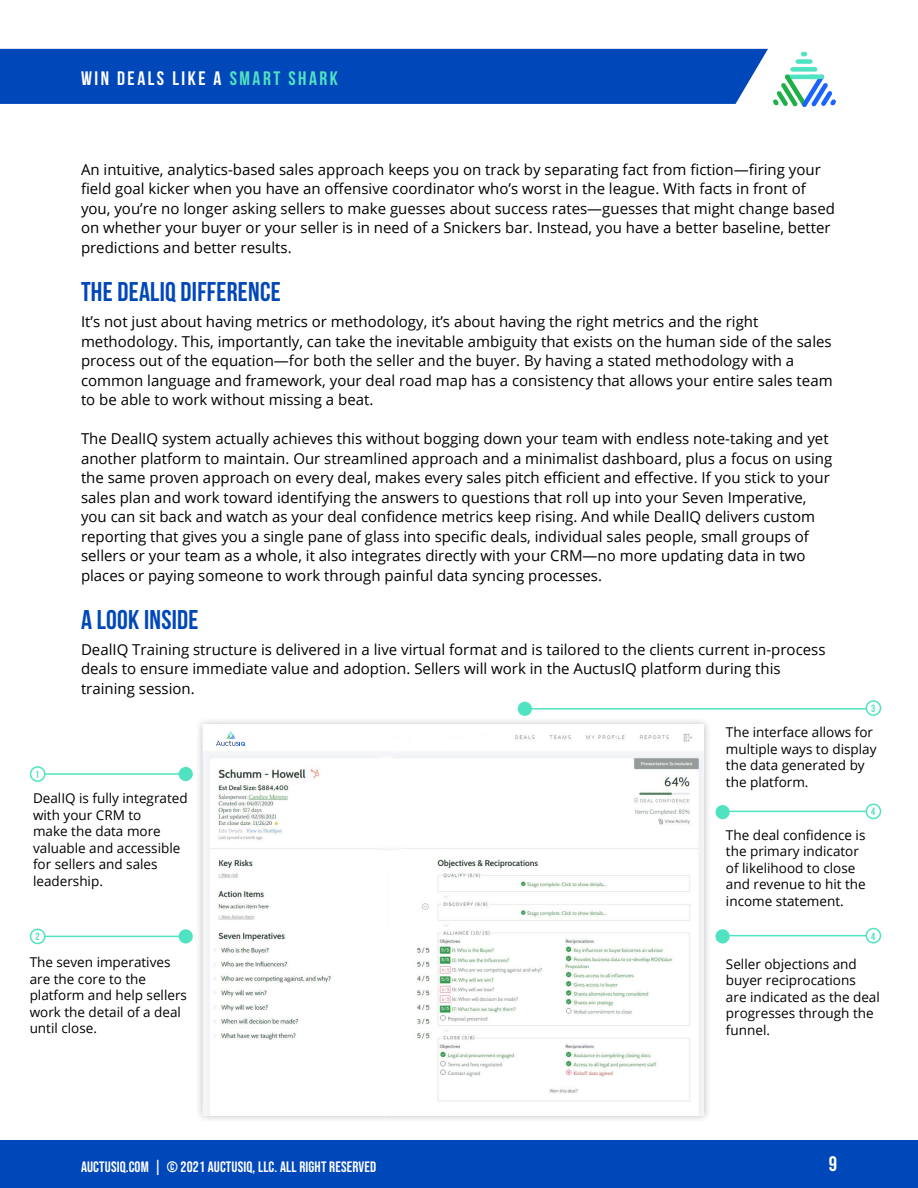
<style>
.page{position:relative;width:918px;height:1188px;background:#fff}
.page>*{position:absolute;margin:0;border:0;box-sizing:border-box;transform-origin:0 0}
.t1{font:700 27.15px "Bebas Neue";letter-spacing:.01em;color:#0047ba}
.t2{font:700 21px "Bebas Neue";color:#fff}
.t3{font:700 19.5px "Bebas Neue";letter-spacing:.13em;color:#fff}
.t4{font:15px/19.5px "Open Sans";color:#000}
.t5{font:15px "Bebas Neue";letter-spacing:.01em;color:#fff}
.t6{font:13.5px/16.5px "Open Sans";color:#000}
.t7{font:700 10.5px "Bebas Neue";color:#50e3c2}
.s1{color:#50e3c2}
</style>
<div class="page">
<div style="left:0;top:1140px;width:918px;height:48px;background:#0047ba"></div>
<svg style="left:0;top:49px;width:836px;height:58px;background:#2060c2"></svg>
<div style="left:195px;top:717px;width:516px;height:406px;background:#000;opacity:.25"></div>
<img style="left:203px;top:724px;width:501px;height:392px">
<div style="left:179px;top:767px;width:14px;height:14px;background:#50e3c2;border-radius:50%"></div>
<hr style="left:42px;top:773px;width:146px;height:2px;background:#50e3c2">
<div style="left:31px;top:767px;width:14px;height:14px;background:#fff;border-radius:50%"></div>
<div style="left:30px;top:766px;width:16px;height:16px;border:2px solid #50e3c2;border-radius:50%"></div>
<div style="left:179px;top:929px;width:14px;height:15px;background:#50e3c2;border-radius:50%"></div>
<hr style="left:42px;top:936px;width:146px;height:1px;background:#50e3c2">
<div style="left:31px;top:929px;width:14px;height:15px;background:#fff;border-radius:50%"></div>
<div style="left:30px;top:929px;width:16px;height:15px;border:2px solid #50e3c2;border-radius:50%"></div>
<div style="left:518px;top:702px;width:14px;height:14px;background:#50e3c2;border-radius:50%"></div>
<hr style="left:525px;top:708px;width:356px;height:2px;background:#50e3c2">
<div style="left:866px;top:701px;width:15px;height:14px;background:#fff;border-radius:50%"></div>
<div style="left:866px;top:700px;width:15px;height:16px;border:2px solid #50e3c2;border-radius:50%"></div>
<div style="left:715px;top:805px;width:15px;height:14px;background:#50e3c2;border-radius:50%"></div>
<hr style="left:727px;top:811px;width:148px;height:1px;background:#50e3c2">
<div style="left:866px;top:804px;width:15px;height:14px;background:#fff;border-radius:50%"></div>
<div style="left:866px;top:804px;width:15px;height:15px;border:2px solid #50e3c2;border-radius:50%"></div>
<div style="left:715px;top:929px;width:15px;height:15px;background:#50e3c2;border-radius:50%"></div>
<hr style="left:727px;top:935px;width:148px;height:1px;background:#50e3c2">
<div style="left:866px;top:929px;width:15px;height:14px;background:#fff;border-radius:50%"></div>
<div style="left:866px;top:928px;width:15px;height:16px;border:2px solid #50e3c2;border-radius:50%"></div>
<svg style="left:206px;top:727px;width:40px;height:23px"></svg>
<h3 class="t3" style="left:81px;top:67px;width:259px">WIN DEALS LIKE A <span class="s1">SMART SHARK</span></h3>
<p class="t4" style="left:81px;top:159px;width:756px">An intuitive, analytics-based sales approach keeps you on track by separating fact from fiction—firing your field goal kicker when you have an offensive coordinator who’s worst in the league. With facts in front of you, you’re no longer asking sellers to make guesses about success rates—guesses that might change based on whether your buyer or your seller is in need of a Snickers bar. Instead, you have a better baseline, better predictions and better results.</p>
<h1 class="t1" style="left:81px;top:277px;width:201px">THE DEALIQ DIFFERENCE</h1>
<p class="t4" style="left:81px;top:312px;width:753px">It’s not just about having metrics or methodology, it’s about having the right metrics and the right methodology. This, importantly, can take the inevitable ambiguity that exists on the human side of the sales process out of the equation—for both the seller and the buyer. By having a stated methodology with a common language and framework, your deal road map has a consistency that allows your entire sales team to be able to work without missing a beat.</p>
<p class="t4" style="left:81px;top:429px;width:753px">The DealIQ system actually achieves this without bogging down your team with endless note-taking and yet another platform to maintain. Our streamlined approach and a minimalist dashboard, plus a focus on using the same proven approach on every deal, makes every sales pitch efficient and effective. If you stick to your sales plan and work toward identifying the answers to questions that roll up into your Seven Imperative, you can sit back and watch as your deal confidence metrics keep rising. And while DealIQ delivers custom reporting that gives you a single pane of glass into specific deals, individual sales people, small groups of sellers or your team as a whole, it also integrates directly with your CRM—no more updating data in two places or paying someone to work through painful data syncing processes.</p>
<h1 class="t1" style="left:81px;top:604px;width:119px">A LOOK INSIDE</h1>
<p class="t4" style="left:81px;top:639px;width:746px">DealIQ Training structure is delivered in a live virtual format and is tailored to the clients current in-process deals to ensure immediate value and adoption. Sellers will work in the AuctusIQ platform during this training session.</p>
<p class="t7" style="left:871px;top:703px;width:6px">3</p>
<p class="t7" style="left:35px;top:768px;width:6px">1</p>
<p class="t6" style="left:33px;top:790px;width:156px">DealIQ is fully integrated with your CRM to<br>make the data more valuable and accessible for sellers and sales leadership.</p>
<p class="t7" style="left:35px;top:931px;width:6px">2</p>
<p class="t6" style="left:30px;top:954px;width:159px">The seven imperatives are the core to the platform and help sellers work the detail of a deal until close.</p>
<p class="t6" style="left:726px;top:724px;width:152px">The interface allows for multiple ways to display the data generated by the platform.</p>
<p class="t6" style="left:726px;top:826px;width:141px">The deal confidence is the primary indicator of likelihood to close and revenue to hit the income statement.</p>
<p class="t7" style="left:871px;top:806px;width:6px">4</p>
<p class="t7" style="left:871px;top:930px;width:6px">4</p>
<p class="t6" style="left:726px;top:955px;width:155px">Seller objections and buyer reciprocations<br>are indicated as the deal progresses through the funnel.</p>
<p class="t5" style="left:81px;top:1158px;width:297px">AUCTUSIQ.COM | © 2021 AUCTUSIQ, LLC. ALL RIGHT RESERVED</p>
<h2 class="t2" style="left:829px;top:1152px;width:10px">9</h2>
</div>
